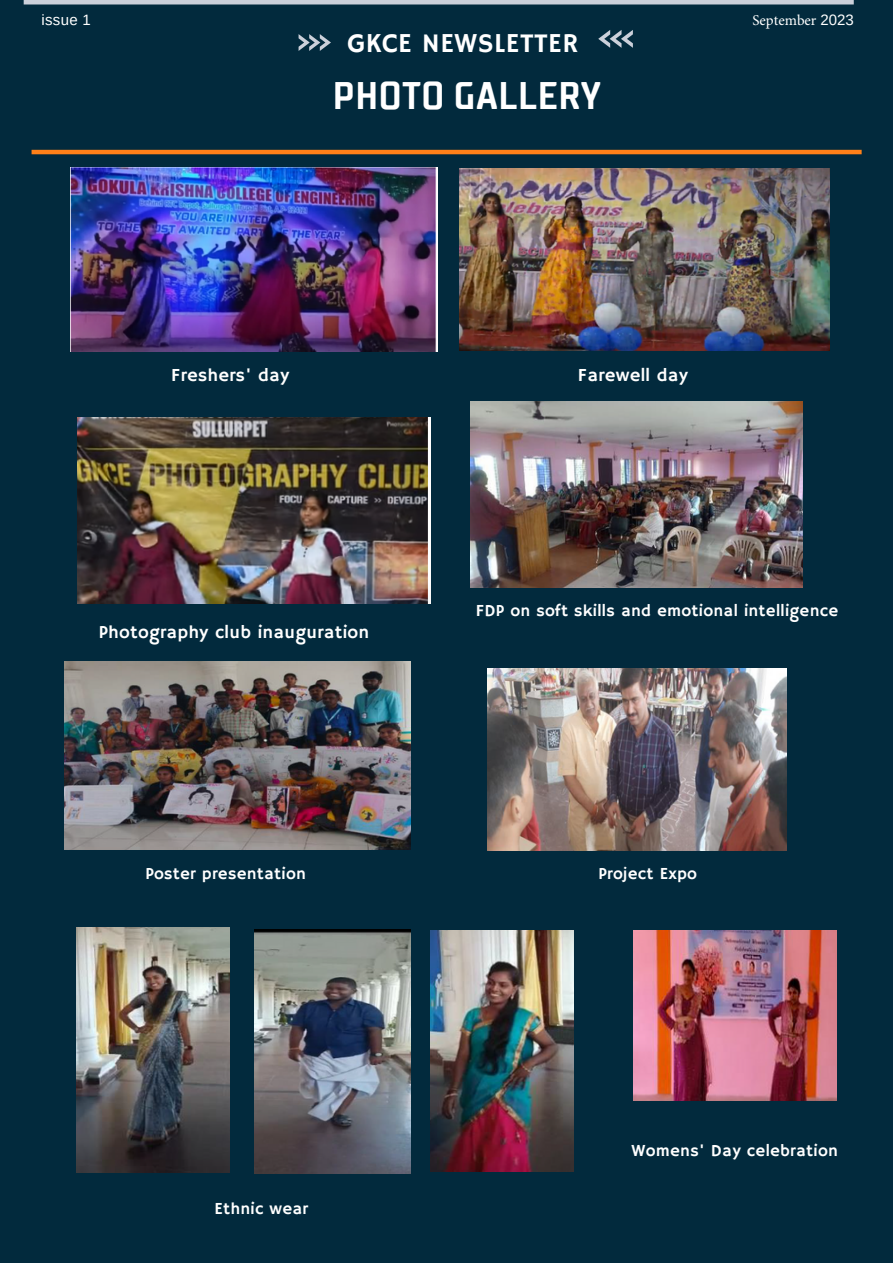
<style>
.page{position:relative;width:893px;height:1264px;background:#fff}
.page>*{position:absolute;margin:0;border:0;box-sizing:border-box;transform-origin:0 0}
.t1{font:700 38.25px "TT Supermolot Condensed";letter-spacing:.025em;color:#fff}
.t2{font:27.3px "Hammersmith One";letter-spacing:.015em;color:#fff}
.t3{font:18.3px "Hammersmith One";letter-spacing:.015em;color:#fff}
.t4{font:16.8px "Hammersmith One";letter-spacing:.015em;color:#fff}
.t5{font:15px "Minion Pro";color:#fff}
.t6{font:15px "Arimo";letter-spacing:.02em;color:#fff}
.s1{font-family:"Arimo"}
</style>
<div class="page">
<div style="left:0;top:0;width:892px;height:1262px;background:#022a3d"></div>
<hr style="left:32px;top:150px;width:829px;height:4px;background:#ff8019">
<svg style="left:298px;top:34px;width:33px;height:17px"></svg>
<svg style="left:598px;top:30px;width:35px;height:18px"></svg>
<hr style="left:24px;top:0;width:829px;height:4px;background:#cbd0da">
<img style="left:71px;top:168px;width:366px;height:183px">
<img style="left:460px;top:169px;width:369px;height:182px">
<img style="left:77px;top:417px;width:353px;height:186px">
<img style="left:470px;top:401px;width:332px;height:187px">
<img style="left:633px;top:930px;width:203px;height:170px">
<img style="left:64px;top:662px;width:346px;height:187px">
<img style="left:77px;top:927px;width:153px;height:245px">
<img style="left:430px;top:930px;width:143px;height:241px">
<img style="left:254px;top:929px;width:156px;height:244px">
<img style="left:487px;top:668px;width:299px;height:182px">
<p class="t6" style="left:41px;top:11px;width:51px">issue 1</p>
<p class="t5" style="left:752px;top:10px;width:103px">September <span class="s1">2023</span></p>
<p class="t2" style="left:347px;top:27px;width:233px">GKCE NEWSLETTER</p>
<p class="t1" style="left:333px;top:71px;width:269px">PHOTO GALLERY</p>
<p class="t3" style="left:171px;top:364px;width:119px">Freshers' day</p>
<p class="t3" style="left:578px;top:364px;width:112px">Farewell day</p>
<p class="t3" style="left:99px;top:621px;width:272px">Photography club inauguration</p>
<p class="t4" style="left:145px;top:864px;width:162px">Poster presentation</p>
<p class="t4" style="left:214px;top:1198px;width:95px">Ethnic wear</p>
<p class="t4" style="left:475px;top:601px;width:364px">FDP on soft skills and emotional intelligence</p>
<p class="t4" style="left:598px;top:864px;width:100px">Project Expo</p>
<p class="t4" style="left:631px;top:1141px;width:208px">Womens' Day celebration</p>
</div>
